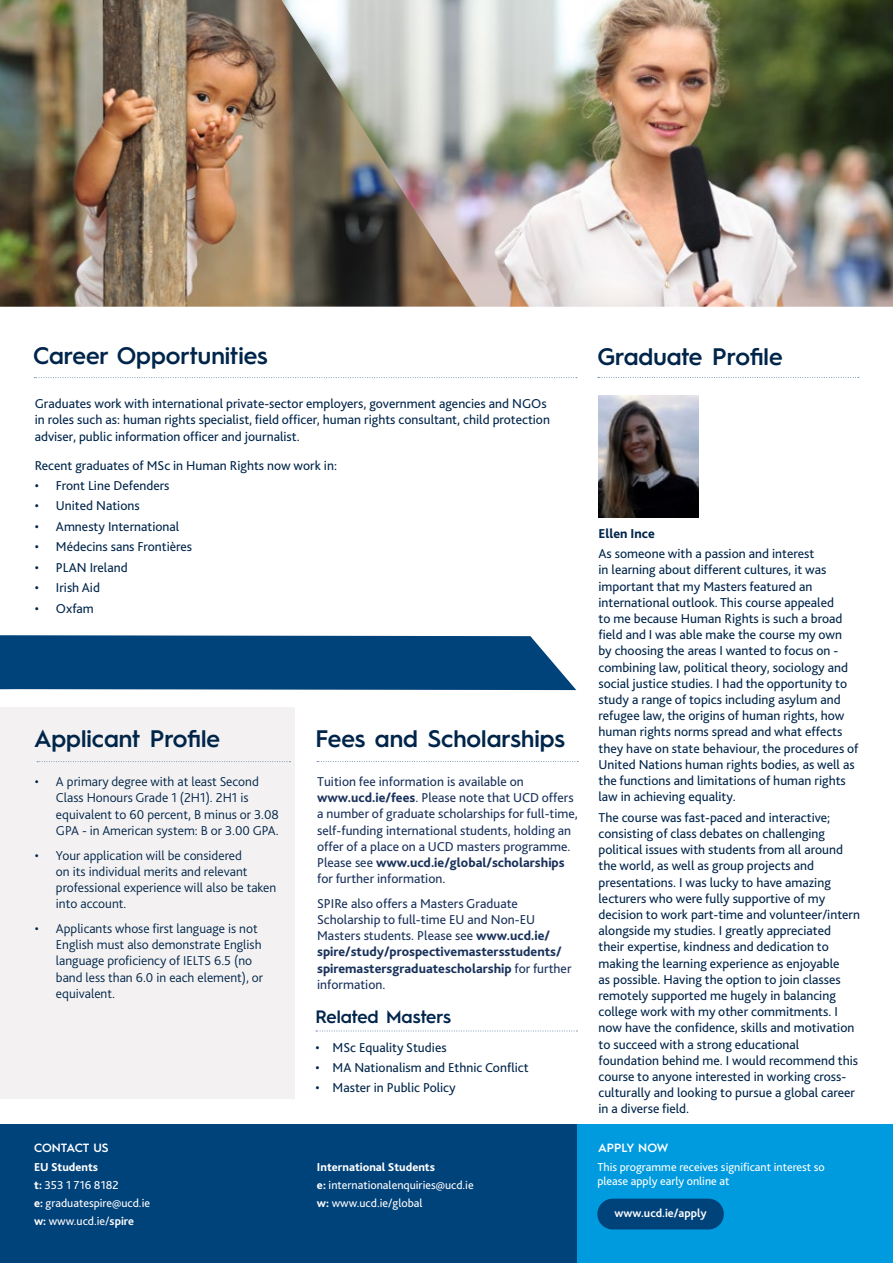
<style>
.page{position:relative;width:893px;height:1263px;background:#fff}
.page>*{position:absolute;margin:0;border:0;box-sizing:border-box;transform-origin:0 0}
.t1{font:600 24px "Hurme Geometric Sans 1";color:#00254a}
.t2{font:600 18px "Hurme Geometric Sans 1";color:#00254a}
.t3{font:13.5px/16.2px "Bliss 2";color:#00254a}
.t4{font:13.5px/16.2px "Bliss 2";color:#1a325c}
.t5{font:300 13.5px/16.2px "Bliss 2";color:#00254a}
.t6{font:800 13.5px "Bliss 2";color:#00254a}
.t7{font:12px/18px "Bliss 2";color:#fff}
.t8{font:600 12px "Hurme Geometric Sans 1";color:#fff}
.t9{font:700 12px "Bliss 2";color:#fff}
.s1{font-weight:800}
.s2{font-weight:700}
</style>
<div class="page">
<svg style="left:598px;top:377px;width:261px;height:1px"></svg>
<div style="left:0;top:707px;width:295px;height:391px;background:#f3f1f1"></div>
<svg style="left:37px;top:761px;width:253px;height:1px"></svg>
<svg style="left:0;top:635px;width:576px;height:55px;background:#0f4d81"></svg>
<div style="left:544px;top:1125px;width:349px;height:138px;background:#009bdf"></div>
<div style="left:0;top:1125px;width:576px;height:138px;background:#00427a"></div>
<svg style="left:34px;top:377px;width:543px;height:1px"></svg>
<img style="left:0;top:0;width:281px;height:307px">
<img style="left:281px;top:0;width:612px;height:307px">
<div style="left:597px;top:1199px;width:127px;height:30px;background:#00427a;border-radius:15px"></div>
<svg style="left:316px;top:1031px;width:261px;height:1px"></svg>
<svg style="left:317px;top:761px;width:261px;height:1px"></svg>
<img style="left:598px;top:396px;width:101px;height:121px">
<h1 class="t1" style="left:33px;top:338px;width:236px">Career Opportunities</h1>
<p class="t3" style="left:35px;top:395px;width:517px">Graduates work with international private-sector employers, government agencies and NGOs in roles such as: human rights specialist, field officer, human rights consultant, child protection adviser, public information officer and journalist.</p>
<p class="t3" style="left:35px;top:457px;width:304px">Recent graduates of MSc in Human Rights now work in:</p>
<p class="t3" style="left:35px;top:477px;width:136px">• Front Line Defenders</p>
<p class="t3" style="left:35px;top:497px;width:107px">• United Nations</p>
<p class="t3" style="left:35px;top:518px;width:146px">• Amnesty International</p>
<p class="t3" style="left:35px;top:538px;width:159px">• Médecins sans Frontières</p>
<p class="t3" style="left:35px;top:559px;width:94px">• PLAN Ireland</p>
<p class="t3" style="left:35px;top:579px;width:67px">• Irish Aid</p>
<p class="t3" style="left:35px;top:600px;width:61px">• Oxfam</p>
<h1 class="t1" style="left:34px;top:722px;width:188px">Applicant Profile</h1>
<h1 class="t1" style="left:315px;top:722px;width:251px">Fees and Scholarships</h1>
<p class="t5" style="left:56px;top:773px;width:224px;text-indent:-21px">• A primary degree with at least Second Class Honours Grade 1 (2H1). 2H1 is equivalent to 60 percent, B minus or 3.08<br>GPA - in American system: B or 3.00 GPA.</p>
<p class="t5" style="left:56px;top:847px;width:222px;text-indent:-21px">• Your application will be considered<br>on its individual merits and relevant professional experience will also be taken into account.</p>
<p class="t5" style="left:56px;top:920px;width:209px;text-indent:-21px">• Applicants whose first language is not English must also demonstrate English language proficiency of IELTS 6.5 (no band less than 6.0 in each element), or equivalent.</p>
<p class="t4" style="left:317px;top:773px;width:262px">Tuition fee information is available on <span class="s1">www.ucd.ie/fees</span>. Please note that UCD offers a number of graduate scholarships for full-time, self-funding international students, holding an offer of a place on a UCD masters programme.<br>Please see <span class="s1">www.ucd.ie/global/scholarships </span>for further information.</p>
<p class="t4" style="left:317px;top:895px;width:256px">SPIRe also offers a Masters Graduate Scholarship to full-time EU and Non-EU Masters students. Please see <span class="s1">www.ucd.ie/ spire/study/prospectivemastersstudents/ spiremastersgraduatescholarship</span> for further information.</p>
<h2 class="t2" style="left:315px;top:1004px;width:137px">Related Masters</h2>
<p class="t3" style="left:315px;top:1039px;width:133px">• MSc Equality Studies</p>
<p class="t3" style="left:315px;top:1059px;width:214px">• MA Nationalism and Ethnic Conflict</p>
<p class="t3" style="left:315px;top:1079px;width:142px">• Master in Public Policy</p>
<h1 class="t1" style="left:597px;top:340px;width:187px">Graduate Profile</h1>
<p class="t6" style="left:598px;top:525px;width:58px">Ellen Ince</p>
<p class="t3" style="left:598px;top:545px;width:261px">As someone with a passion and interest<br>in learning about different cultures, it was important that my Masters featured an international outlook. This course appealed<br>to me because Human Rights is such a broad field and I was able make the course my own by choosing the areas I wanted to focus on - combining law, political theory, sociology and social justice studies. I had the opportunity to study a range of topics including asylum and refugee law, the origins of human rights, how human rights norms spread and what effects they have on state behaviour, the procedures of United Nations human rights bodies, as well as the functions and limitations of human rights law in achieving equality.</p>
<p class="t3" style="left:598px;top:809px;width:263px">The course was fast-paced and interactive; consisting of class debates on challenging political issues with students from all around the world, as well as group projects and presentations. I was lucky to have amazing lecturers who were fully supportive of my decision to work part-time and volunteer/intern alongside my studies. I greatly appreciated their expertise, kindness and dedication to making the learning experience as enjoyable<br>as possible. Having the option to join classes remotely supported me hugely in balancing college work with my other commitments. I now have the confidence, skills and motivation to succeed with a strong educational foundation behind me. I would recommend this course to anyone interested in working cross&shy;culturally and looking to pursue a global career in a diverse field.</p>
<p class="t8" style="left:34px;top:1139px;width:76px">CONTACT US</p>
<p class="t8" style="left:598px;top:1139px;width:72px">APPLY NOW</p>
<p class="t7" style="left:597px;top:1159px;width:229px;line-height:14.4px">This programme receives significant interest so please apply early online at</p>
<p class="t7" style="left:34px;top:1157px;width:118px"><span class="s1">EU Students<br>t:</span> 353 1 716 8182<br><span class="s1">e:</span> graduatespire@ucd.ie <span class="s1">w:</span> www.ucd.ie/<span class="s2">spire</span></p>
<p class="t7" style="left:317px;top:1157px;width:158px"><span class="s1">International Students<br>e:</span> internationalenquiries@ucd.ie <span class="s1">w:</span> www.ucd.ie/global</p>
<p class="t9" style="left:614px;top:1205px;width:94px">www.ucd.ie/apply</p>
</div>
